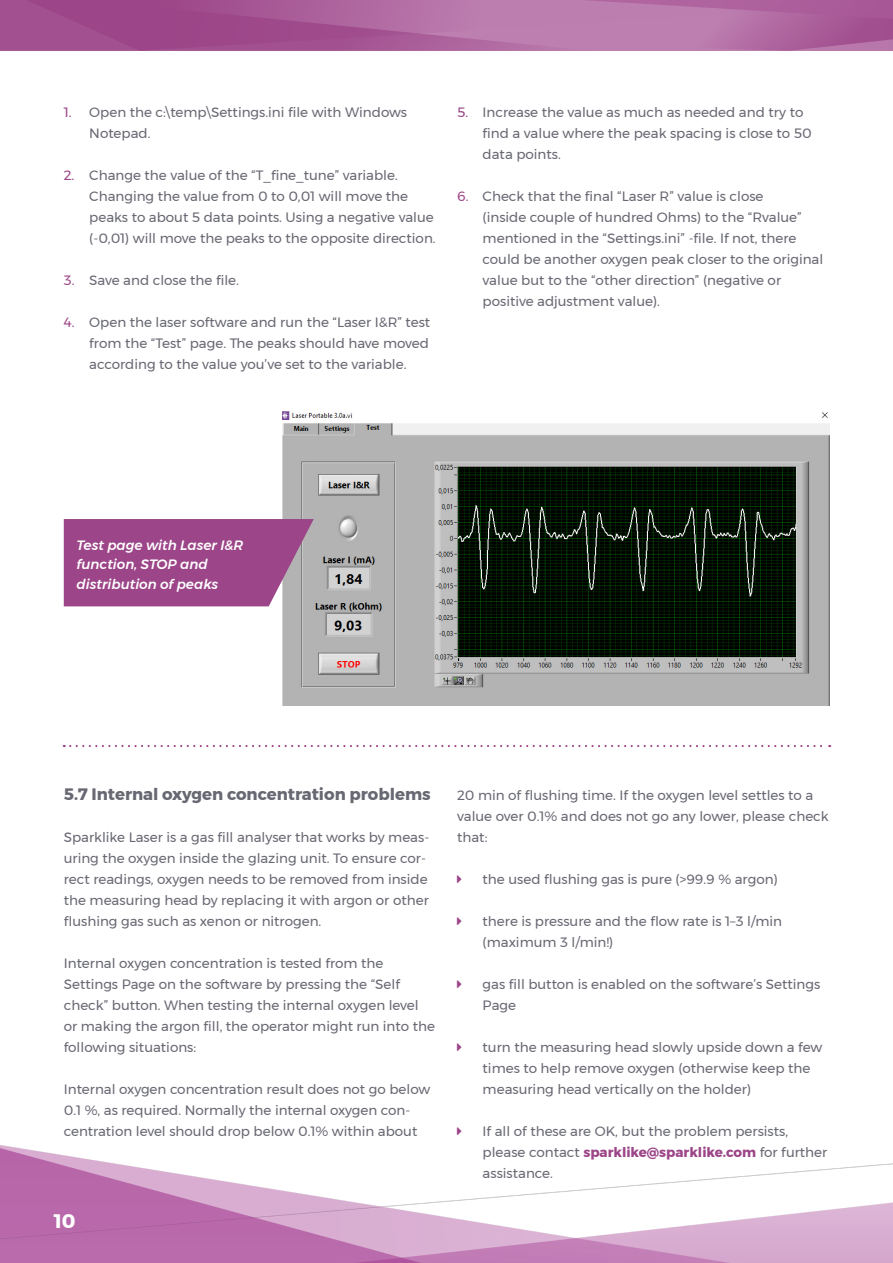
<style>
.page{position:relative;width:893px;height:1263px;background:#fff}
.page>*{position:absolute;margin:0;border:0;box-sizing:border-box;transform-origin:0 0}
.t1{font:700 19.5px "Montserrat";color:#fff}
.t2{font:700 16.5px "Montserrat";color:#676872}
.t3{font:13.5px/21px "Montserrat";color:#676872}
.t4{font:italic 500 13.5px/19.5px "Montserrat";color:#fff}
.s1{color:#9c4588}
.s2{font-weight:700;color:#9c4588}
</style>
<div class="page">
<img style="left:0;top:1145px;width:893px;height:118px">
<svg style="left:0;top:0;width:893px;height:51px;background:#ac629c"></svg>
<img style="left:283px;top:411px;width:546px;height:294px">
<svg style="left:64px;top:519px;width:250px;height:87px;background:#9e4e8c"></svg>
<svg style="left:64px;top:745px;width:766px;height:2px"></svg>
<p class="t3" style="left:89px;top:102px;width:319px;text-indent:-26px"><span class="s1">1.</span> Open the c:\temp\Settings.ini file with Windows<br>Notepad.</p>
<p class="t3" style="left:89px;top:165px;width:348px;text-indent:-26px"><span class="s1">2.</span> Change the value of the “T_fine_tune” variable.<br>Changing the value from 0 to 0,01 will move the peaks to about 5 data points. Using a negative value (-0,01) will move the peaks to the opposite direction.</p>
<p class="t3" style="left:64px;top:270px;width:177px"><span class="s1">3.</span> Save and close the file.</p>
<p class="t3" style="left:89px;top:312px;width:343px;text-align:justify;text-indent:-26px"><span class="s1">4.</span> Open the laser software and run the “Laser I&amp;R” test from the “Test” page. The peaks should have moved according to the value you’ve set to the variable.</p>
<p class="t3" style="left:483px;top:102px;width:331px;text-indent:-26px"><span class="s1">5.</span> Increase the value as much as needed and try to find a value where the peak spacing is close to 50 data points.</p>
<p class="t3" style="left:483px;top:186px;width:342px;text-indent:-26px"><span class="s1">6.</span> Check that the final “Laser R” value is close<br>(inside couple of hundred Ohms) to the “Rvalue” mentioned in the “Settings.ini” -file. If not, there could be another oxygen peak closer to the original value but to the “other direction” (negative or positive adjustment value).</p>
<p class="t4" style="left:77px;top:535px;width:168px">Test page with Laser I&amp;R function, STOP and distribution of peaks</p>
<p class="t2" style="left:64px;top:780px;width:368px">5.7 Internal oxygen concentration problems</p>
<p class="t3" style="left:64px;top:826px;width:367px">Sparklike Laser is a gas fill analyser that works by meas&shy;uring the oxygen inside the glazing unit. To ensure cor&shy;rect readings, oxygen needs to be removed from inside the measuring head by replacing it with argon or other flushing gas such as xenon or nitrogen.</p>
<p class="t3" style="left:64px;top:952px;width:373px">Internal oxygen concentration is tested from the Settings Page on the software by pressing the “Self check” button. When testing the internal oxygen level or making the argon fill, the operator might run into the following situations:</p>
<p class="t3" style="left:64px;top:1078px;width:368px">Internal oxygen concentration result does not go below<br>0.1 %, as required. Normally the internal oxygen con&shy;centration level should drop below 0.1% within about</p>
<h1 class="t1" style="left:54px;top:1205px;width:23px">10</h1>
<p class="t3" style="left:457px;top:784px;width:373px">20 min of flushing time. If the oxygen level settles to a value over 0.1% and does not go any lower, please check that:</p>
<p class="t3" style="left:483px;top:868px;width:297px">the used flushing gas is pure (&gt;99.9 % argon)</p>
<p class="t3" style="left:483px;top:910px;width:301px">there is pressure and the flow rate is 1–3 l/min (maximum 3 l/min!)</p>
<p class="t3" style="left:483px;top:973px;width:339px">gas fill button is enabled on the software’s Settings<br>Page</p>
<p class="t3" style="left:483px;top:1036px;width:341px">turn the measuring head slowly upside down a few times to help remove oxygen (otherwise keep the measuring head vertically on the holder)</p>
<p class="t3" style="left:483px;top:1120px;width:346px">If all of these are OK, but the problem persists, please contact <span class="s2">sparklike@sparklike.com</span> for further assistance.</p>
</div>
